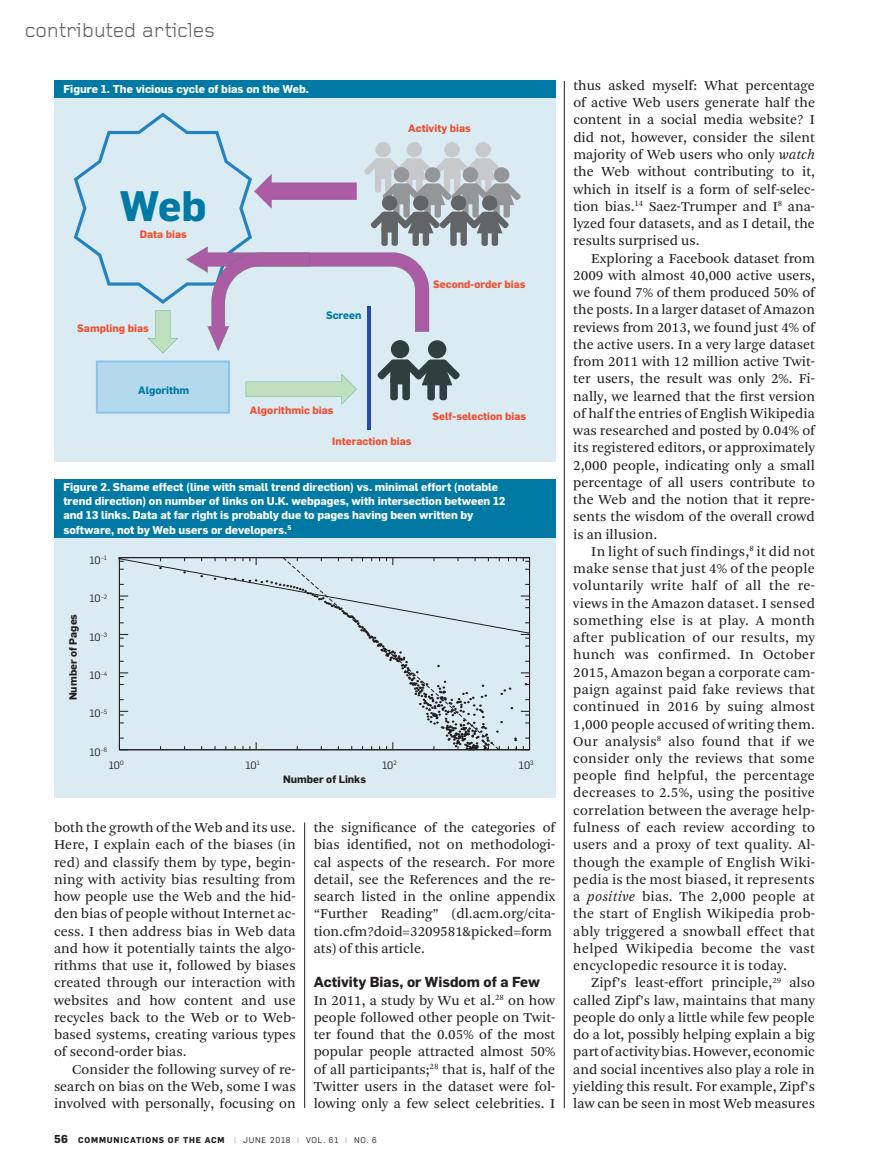
<style>
.page{position:relative;width:878px;height:1175px;background:#fff}
.page>*{position:absolute;margin:0;border:0;box-sizing:border-box;transform-origin:0 0}
.t1{font:700 41.85px "Flama";color:#007aa4}
.t2{font:21px "Foundry Gridnik";letter-spacing:-.015em;color:#636466}
.t3{font:14.25px/17.2px "Arnhem Blond";color:#231f20;text-align:justify}
.t4{font:700 14.25px "Flama";color:#231f20}
.t5{font:700 11.25px/14.2px "Flama";letter-spacing:-.005em;color:#fff}
.t6{font:700 10.5px "Flama";color:#f04f30}
.t7{font:10.5px "Flama";color:#231f20}
.t8{font:700 10.5px "Flama";color:#231f20}
.t9{font:700 10.5px "Flama";color:#007aa4}
.t10{font:700 8.25px "Flama";letter-spacing:.1em;color:#231f20}
.s1{font-size:11.25px}
.s2{font-weight:400;color:#949698}
.s3{font-weight:400}
.s4{font-style:italic}
</style>
<div class="page">
<hr style="left:564px;top:81px;width:1px;height:1027px;background:#231f20">
<hr style="left:304px;top:822px;width:1px;height:285px;background:#231f20">
<div style="left:54px;top:81px;width:501px;height:380px;background:#dbebf3"></div>
<div style="left:54px;top:81px;width:501px;height:17px;background:#007aa4"></div>
<hr style="left:368px;top:306px;width:3px;height:123px;background:#284ba0">
<svg style="left:74px;top:113px;width:446px;height:301px"></svg>
<div style="left:54px;top:478px;width:501px;height:319px;background:#dbebf3"></div>
<div style="left:54px;top:478px;width:501px;height:59px;background:#007aa4"></div>
<svg style="left:118px;top:557px;width:410px;height:193px"></svg>
<div style="left:119px;top:557px;width:411px;height:193px;border:1px solid #231f20"></div>
<h2 class="t2" style="left:25px;top:19px;width:192px">contributed articles</h2>
<p class="t5" style="left:63px;top:82px;width:247px">Figure 1. The vicious cycle of bias on the Web.</p>
<h1 class="t1" style="left:120px;top:180px;width:88px">Web</h1>
<p class="t6" style="left:140px;top:227px;width:49px">Data bias</p>
<p class="t6" style="left:77px;top:321px;width:73px">Sampling bias</p>
<p class="t9" style="left:138px;top:384px;width:53px">Algorithm</p>
<p class="t9" style="left:326px;top:308px;width:37px">Screen</p>
<p class="t6" style="left:408px;top:122px;width:64px">Activity bias</p>
<p class="t6" style="left:433px;top:278px;width:94px">Second-order bias</p>
<p class="t6" style="left:250px;top:403px;width:85px">Algorithmic bias</p>
<p class="t6" style="left:332px;top:435px;width:81px">Interaction bias</p>
<p class="t6" style="left:432px;top:410px;width:95px">Self-selection bias</p>
<p class="t5" style="left:63px;top:479px;width:443px">Figure 2. Shame effect (line with small trend direction) vs. minimal effort (notable trend direction) on number of links on U.K. webpages, with intersection between 12 and 13 links. Data at far right is probably due to pages having been written by software, not by Web users or developers.<sup>5</sup></p>
<p class="t7" style="left:89px;top:554px;width:19px">10<sup>–1</sup></p>
<p class="t8" style="left:67px;top:700px;width:88px;rotate:-90deg">Number of Pages</p>
<p class="t7" style="left:89px;top:592px;width:19px">10<sup>–2</sup></p>
<p class="t7" style="left:89px;top:630px;width:19px">10<sup>–3</sup></p>
<p class="t7" style="left:89px;top:669px;width:20px">10<sup>–4</sup></p>
<p class="t7" style="left:89px;top:707px;width:19px">10<sup>–5</sup></p>
<p class="t7" style="left:89px;top:746px;width:20px">10<sup>–6</sup></p>
<p class="t7" style="left:109px;top:759px;width:16px">10<sup>0</sup></p>
<p class="t7" style="left:245px;top:759px;width:16px">10<sup>1</sup></p>
<p class="t7" style="left:382px;top:759px;width:16px">10<sup>2</sup></p>
<p class="t7" style="left:518px;top:759px;width:16px">10<sup>3</sup></p>
<p class="t8" style="left:283px;top:772px;width:84px">Number of Links</p>
<p class="t3" style="left:54px;top:819px;width:243px">both the growth of the Web and its use.<br>Here, I explain each of the biases (in red) and classify them by type, begin&shy;ning with activity bias resulting from how people use the Web and the hid&shy;den bias of people without Internet ac&shy;cess. I then address bias in Web data and how it potentially taints the algo&shy;rithms that use it, followed by biases created through our interaction with websites and how content and use recycles back to the Web or to Web&shy;based systems, creating various types of second-order bias.</p>
<p class="t3" style="left:54px;top:1060px;width:243px;text-indent:18px">Consider the following survey of re&shy;search on bias on the Web, some I was involved with personally, focusing on</p>
<p class="t3" style="left:314px;top:819px;width:243px;text-align:left">the significance of the categories of bias identified, not on methodologi&shy;cal aspects of the research. For more detail, see the References and the re&shy;search listed in the online appendix “Further Reading” (dl.acm.org/cita&shy;tion.cfm?doid=3209581&amp;picked=form ats) of this article.</p>
<p class="t4" style="left:314px;top:973px;width:228px">Activity Bias, or Wisdom of a Few</p>
<p class="t3" style="left:313px;top:991px;width:243px">In 2011, a study by Wu et al.<sup>28</sup> on how people followed other people on Twit&shy;ter found that the 0.05% of the most popular people attracted almost 50% of all participants;<sup>28</sup> that is, half of the Twitter users in the dataset were fol&shy;lowing only a few select celebrities. I</p>
<p class="t10" style="left:54px;top:1134px;width:324px"><span class="s1">56</span> COMMUNICATIONS OF THE ACM <span class="s2">|</span> <span class="s3">JUNE 2018</span> <span class="s2">|</span> <span class="s3">VOL. 61</span> <span class="s2">|</span> <span class="s3">NO. 6</span></p>
<p class="t3" style="left:573px;top:77px;width:243px">thus asked myself: What percentage of active Web users generate half the content in a social media website? I did not, however, consider the silent majority of Web users who only <span class="s4">watch </span>the Web without contributing to it, which in itself is a form of self-selec&shy;tion bias.<sup>14</sup> Saez-Trumper and I<sup>8</sup> ana&shy;lyzed four datasets, and as I detail, the results surprised us.</p>
<p class="t3" style="left:573px;top:250px;width:243px;text-indent:18px">Exploring a Facebook dataset from 2009 with almost 40,000 active users, we found 7% of them produced 50% of the posts. In a larger dataset of Amazon reviews from 2013, we found just 4% of the active users. In a very large dataset from 2011 with 12 million active Twit&shy;ter users, the result was only 2%. Fi&shy;nally, we learned that the first version of half the entries of English Wikipedia was researched and posted by 0.04% of its registered editors, or approximately 2,000 people, indicating only a small percentage of all users contribute to the Web and the notion that it repre&shy;sents the wisdom of the overall crowd is an illusion.</p>
<p class="t3" style="left:573px;top:543px;width:243px;text-indent:18px">In light of such findings,<sup>8</sup> it did not make sense that just 4% of the people voluntarily write half of all the re&shy;views in the Amazon dataset. I sensed something else is at play. A month after publication of our results, my hunch was confirmed. In October 2015, Amazon began a corporate cam&shy;paign against paid fake reviews that continued in 2016 by suing almost 1,000 people accused of writing them.<br>Our analysis<sup>8</sup> also found that if we consider only the reviews that some people find helpful, the percentage decreases to 2.5%, using the positive correlation between the average help&shy;fulness of each review according to users and a proxy of text quality. Al&shy;though the example of English Wiki&shy;pedia is the most biased, it represents a <span class="s4">positive</span> bias. The 2,000 people at the start of English Wikipedia prob&shy;ably triggered a snowball effect that helped Wikipedia become the vast encyclopedic resource it is today.</p>
<p class="t3" style="left:573px;top:974px;width:243px;text-indent:18px">Zipf’s least-effort principle,<sup>29</sup> also called Zipf’s law, maintains that many people do only a little while few people do a lot, possibly helping explain a big part of activity bias. However, economic and social incentives also play a role in yielding this result. For example, Zipf’s law can be seen in most Web measures</p>
</div>
